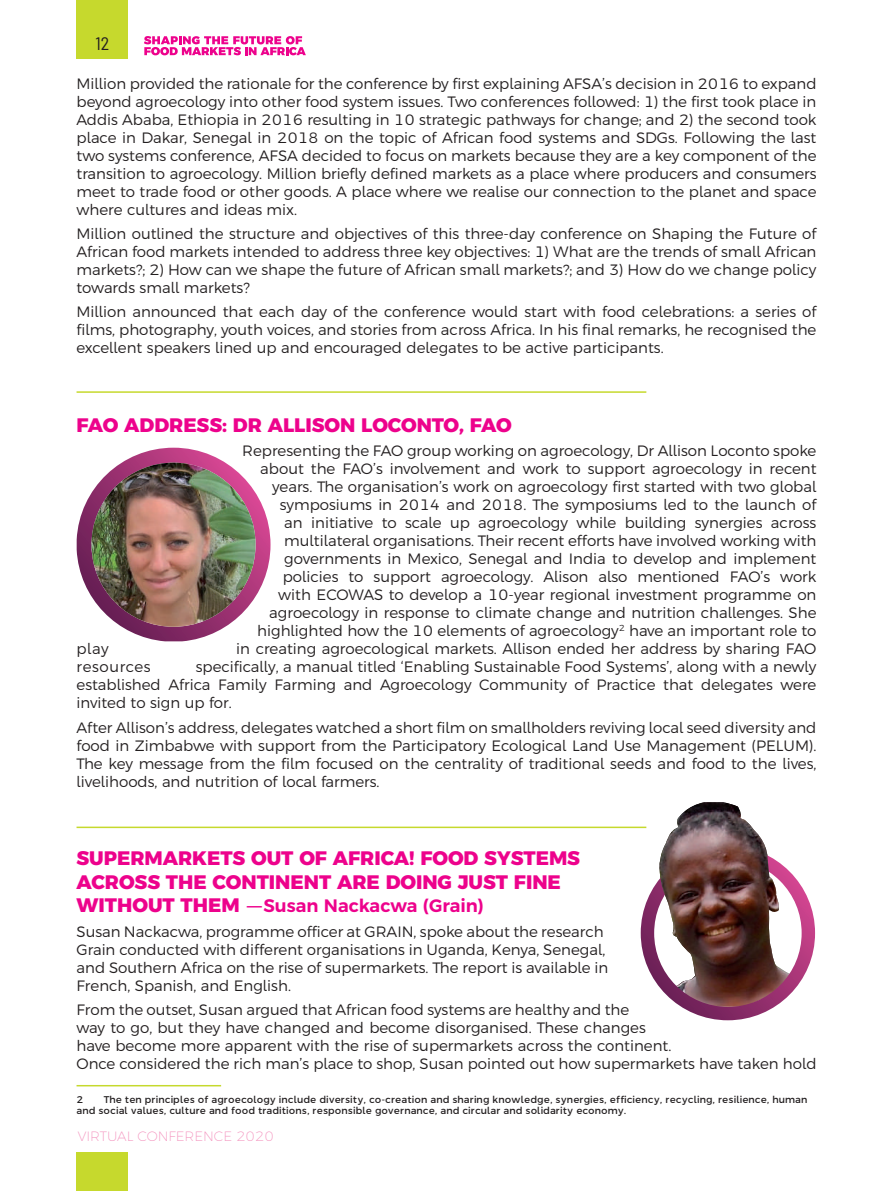
<style>
.page{position:relative;width:893px;height:1191px;background:#fff}
.page>*{position:absolute;margin:0;border:0;box-sizing:border-box;transform-origin:0 0}
.t1{font:800 19.5px/23.4px "Argentum Sans";color:#ed028c}
.t2{font:600 18px "Argentum Sans";color:#ed028c}
.t3{font:semi-condensed 18px "Barlow";color:#231f20}
.t4{font:300 15px/18px "Argentum Sans";color:#231f20;text-align:justify}
.t5{font:300 15px "Argentum Sans";letter-spacing:.04em;color:#231f20}
.t6{font:200 13.5px "Argentum Sans";color:#f390bc}
.t7{font:9.75px/11.7px "Argentum Sans";color:#231f20}
.s1{font-weight:800;font-size:19.5px}
.s2{font-family:"Aileron";font-weight:700}
</style>
<div class="page">
<svg style="left:144px;top:36px;width:162px;height:19px"></svg>
<div style="left:77px;top:0;width:51px;height:59px;background:#c6d92d"></div>
<div style="left:77px;top:1152px;width:51px;height:39px;background:#c6d92d"></div>
<hr style="left:77px;top:1085px;width:144px;height:1px;background:#c6d92d">
<svg style="left:77px;top:448px;width:194px;height:193px"></svg>
<img style="left:91px;top:462px;width:165px;height:165px">
<svg style="left:641px;top:869px;width:174px;height:151px"></svg>
<img style="left:659px;top:802px;width:128px;height:190px">
<hr style="left:77px;top:391px;width:569px;height:2px;background:#c6d92d">
<hr style="left:77px;top:826px;width:569px;height:2px;background:#c6d92d">
<p class="t3" style="left:96px;top:32px;width:15px">12</p>
<p class="t4" style="left:77px;top:74px;width:741px">Million provided the rationale for the conference by first explaining AFSA’s decision in 2016 to expand beyond agroecology into other food system issues. Two conferences followed: 1) the first took place in Addis Ababa, Ethiopia in 2016 resulting in 10 strategic pathways for change; and 2) the second took place in Dakar, Senegal in 2018 on the topic of African food systems and SDGs. Following the last two systems conference, AFSA decided to focus on markets because they are a key component of the transition to agroecology. Million briefly defined markets as a place where producers and consumers meet to trade food or other goods. A place where we realise our connection to the planet and space where cultures and ideas mix.</p>
<p class="t4" style="left:77px;top:224px;width:741px">Million outlined the structure and objectives of this three-day conference on Shaping the Future of African food markets intended to address three key objectives: 1) What are the trends of small African markets?; 2) How can we shape the future of African small markets?; and 3) How do we change policy towards small markets?</p>
<p class="t4" style="left:77px;top:303px;width:741px">Million announced that each day of the conference would start with food celebrations: a series of films, photography, youth voices, and stories from across Africa. In his final remarks, he recognised the excellent speakers lined up and encouraged delegates to be active participants.</p>
<h1 class="t1" style="left:77px;top:413px;width:437px">FAO ADDRESS: DR ALLISON LOCONTO, FAO</h1>
<p class="t4" style="left:242px;top:442px;width:576px;text-align:right">Representing the FAO group working on agroecology, Dr Allison Loconto spoke about the FAO’s involvement and work to support agroecology in recent years. The organisation’s work on agroecology first started with two global symposiums in 2014 and 2018. The symposiums led to the launch of<br>an initiative to scale up agroecology while building synergies across multilateral organisations. Their recent efforts have involved working with governments in Mexico, Senegal and India to develop and implement policies to support agroecology. Alison also mentioned FAO’s work<br>with ECOWAS to develop a 10-year regional investment programme on agroecology in response to climate change and nutrition challenges. She highlighted how the 10 elements of agroecology<sup>2</sup> have an important role to</p>
<p class="t4" style="left:77px;top:640px;width:34px">play</p>
<p class="t4" style="left:236px;top:640px;width:582px">in creating agroecological markets. Allison ended her address by sharing FAO</p>
<p class="t5" style="left:77px;top:656px;width:76px">resources</p>
<p class="t4" style="left:77px;top:658px;width:741px;text-indent:119px">specifically, a manual titled ‘Enabling Sustainable Food Systems’, along with a newly established Africa Family Farming and Agroecology Community of Practice that delegates were invited to sign up for.</p>
<p class="t4" style="left:77px;top:718px;width:741px">After Allison’s address, delegates watched a short film on smallholders reviving local seed diversity and food in Zimbabwe with support from the Participatory Ecological Land Use Management (PELUM).<br>The key message from the film focused on the centrality of traditional seeds and food to the lives, livelihoods, and nutrition of local farmers.</p>
<h1 class="t1" style="left:77px;top:847px;width:505px">SUPERMARKETS OUT OF AFRICA! FOOD SYSTEMS<br>ACROSS THE CONTINENT ARE DOING JUST FINE</h1>
<p class="t2" style="left:77px;top:891px;width:409px"><span class="s1">WITHOUT THEM</span> <span class="s2">—</span>Susan Nackacwa (Grain)</p>
<p class="t4" style="left:77px;top:922px;width:533px;text-align:left">Susan Nackacwa, programme officer at GRAIN, spoke about the research Grain conducted with different organisations in Uganda, Kenya, Senegal, and Southern Africa on the rise of supermarkets. The report is available in French, Spanish, and English.</p>
<p class="t4" style="left:77px;top:1000px;width:741px;text-align:left">From the outset, Susan argued that African food systems are healthy and the<br>way to go, but they have changed and become disorganised. These changes<br>have become more apparent with the rise of supermarkets across the continent.<br>Once considered the rich man’s place to shop, Susan pointed out how supermarkets have taken hold</p>
<p class="t7" style="left:77px;top:1093px;width:8px">2</p>
<p class="t7" style="left:77px;top:1093px;width:732px;text-indent:27px">The ten principles of agroecology include diversity, co-creation and sharing knowledge, synergies, efficiency, recycling, resilience, human and social values, culture and food traditions, responsible governance, and circular and solidarity economy.</p>
<p class="t6" style="left:78px;top:1126px;width:198px">VIRTUAL CONFERENCE 2020</p>
</div>
